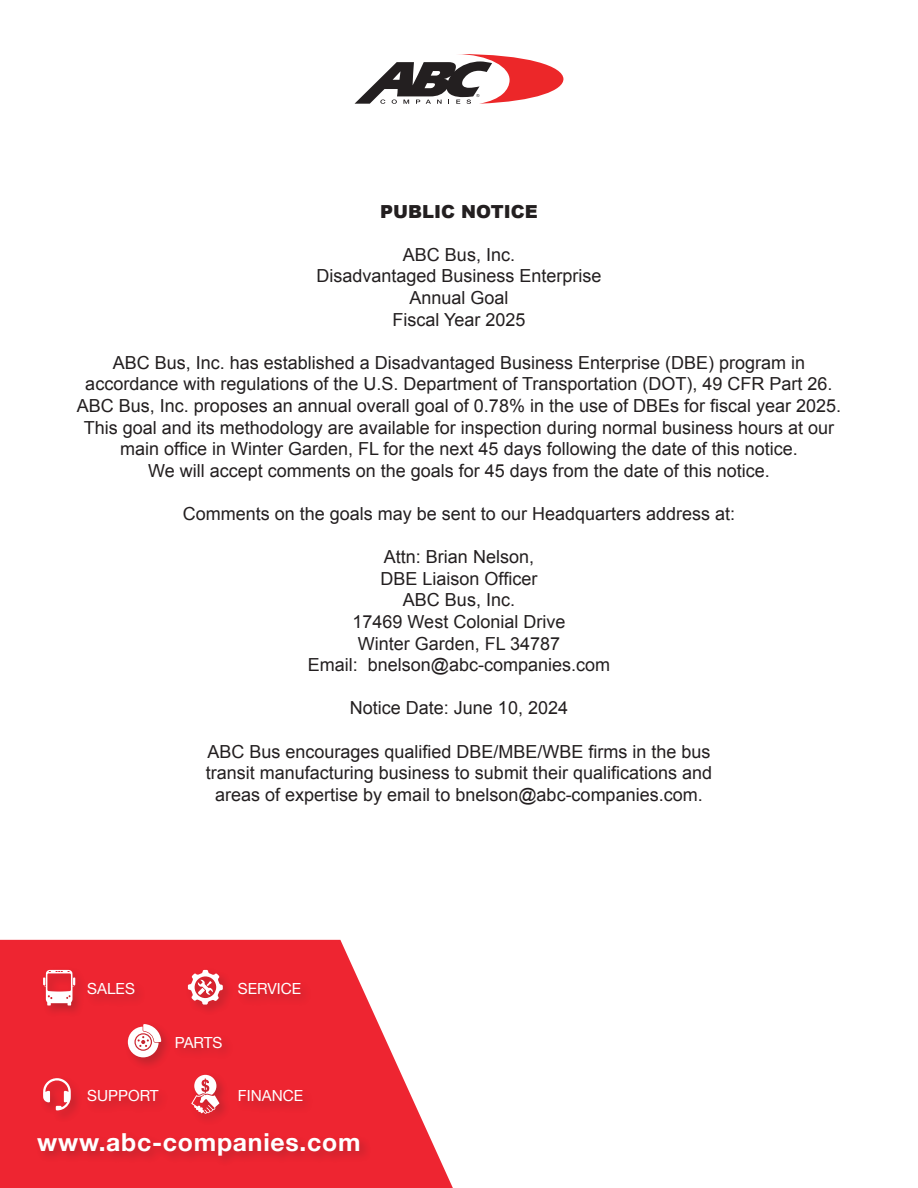
<style>
.page{position:relative;width:918px;height:1188px;background:#fff}
.page>*{position:absolute;margin:0;border:0;box-sizing:border-box;transform-origin:0 0}
.t1{font:700 24.75px "Helvetica Neue";letter-spacing:.03em;color:#fff}
.t2{font:18px/21.6px "Arial";color:#231f20;text-align:center}
.t3{font:900 18px "Arial";color:#231f20}
.t4{font:15.3px "Helvetica Neue";color:#fff}
</style>
<div class="page">
<svg style="left:355px;top:54px;width:209px;height:50px"></svg>
<svg style="left:0;top:940px;width:453px;height:248px;fill:#ee2531"></svg>
<div style="left:185px;top:967px;width:128px;height:50px;background:#231f20;opacity:.25"></div>
<svg style="left:188px;top:970px;width:35px;height:35px"></svg>
<div style="left:40px;top:1075px;width:130px;height:48px;background:#231f20;opacity:.25"></div>
<svg style="left:43px;top:1078px;width:28px;height:32px"></svg>
<div style="left:125px;top:1021px;width:110px;height:49px;background:#231f20;opacity:.25"></div>
<svg style="left:128px;top:1024px;width:33px;height:33px"></svg>
<div style="left:189px;top:1072px;width:126px;height:54px;background:#231f20;opacity:.25"></div>
<svg style="left:191px;top:1075px;width:28px;height:39px"></svg>
<div style="left:35px;top:1130px;width:337px;height:37px;background:#231f20;opacity:.25"></div>
<div style="left:40px;top:966px;width:107px;height:52px;background:#231f20;opacity:.25"></div>
<svg style="left:43px;top:970px;width:32px;height:36px"></svg>
<p class="t3" style="left:380px;top:198px;width:159px">PUBLIC NOTICE</p>
<p class="t2" style="left:403px;top:244px;width:114px">ABC Bus, Inc.</p>
<p class="t2" style="left:316px;top:265px;width:287px">Disadvantaged Business Enterprise</p>
<p class="t2" style="left:409px;top:287px;width:101px">Annual Goal</p>
<p class="t2" style="left:392px;top:309px;width:135px">Fiscal Year 2025</p>
<p class="t2" style="left:77px;top:352px;width:766px">ABC Bus, Inc. has established a Disadvantaged Business Enterprise (DBE) program in accordance with regulations of the U.S. Department of Transportation (DOT), 49 CFR Part 26.<br>ABC Bus, Inc. proposes an annual overall goal of 0.78% in the use of DBEs for fiscal year 2025.<br>This goal and its methodology are available for inspection during normal business hours at our main office in Winter Garden, FL for the next 45 days following the date of this notice.</p>
<p class="t2" style="left:148px;top:460px;width:623px">We will accept comments on the goals for 45 days from the date of this notice.</p>
<p class="t2" style="left:183px;top:503px;width:554px">Comments on the goals may be sent to our Headquarters address at:</p>
<p class="t2" style="left:380px;top:546px;width:159px;text-align:left">Attn: Brian Nelson,<br>DBE Liaison Officer</p>
<p class="t2" style="left:403px;top:589px;width:114px">ABC Bus, Inc.</p>
<p class="t2" style="left:353px;top:611px;width:214px">17469 West Colonial Drive</p>
<p class="t2" style="left:358px;top:633px;width:204px">Winter Garden, FL 34787</p>
<p class="t2" style="left:308px;top:654px;width:304px">Email: bnelson@abc-companies.com</p>
<p class="t2" style="left:350px;top:697px;width:220px">Notice Date: June 10, 2024</p>
<p class="t2" style="left:206px;top:741px;width:508px">ABC Bus encourages qualified DBE/MBE/WBE firms in the bus transit manufacturing business to submit their qualifications and areas of expertise by email to bnelson@abc-companies.com.</p>
<p class="t4" style="left:87px;top:978px;width:49px">SALES</p>
<p class="t4" style="left:238px;top:978px;width:65px">SERVICE</p>
<p class="t4" style="left:175px;top:1031px;width:49px">PARTS</p>
<p class="t4" style="left:238px;top:1085px;width:67px">FINANCE</p>
<p class="t1" style="left:37px;top:1122px;width:325px">www.abc-companies.com</p>
<p class="t4" style="left:87px;top:1085px;width:73px">SUPPORT</p>
</div>
